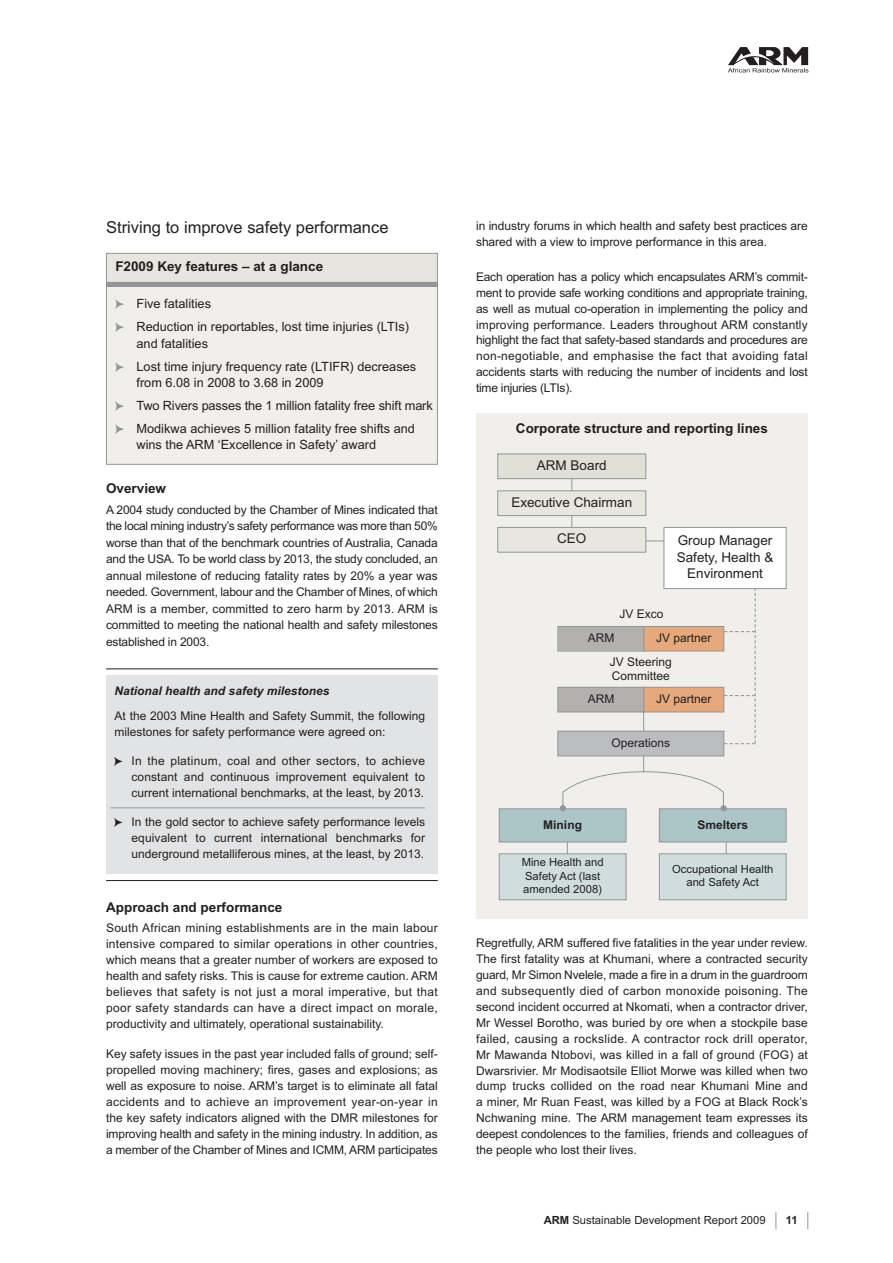
<style>
.page{position:relative;width:893px;height:1263px;background:#fff}
.page>*{position:absolute;margin:0;border:0;box-sizing:border-box;transform-origin:0 0}
.t1{font:16.5px "Arial";color:#231f20}
.t2{font:700 13.5px "Arial";color:#231f20}
.t3{font:13.5px/16.5px "Arial";color:#231f20;text-align:center}
.t4{font:12.75px/23px "Arial";color:#231f20}
.t5{font:12px/15.9px "Arial";color:#231f20;text-align:justify}
.t6{font:italic 700 12px "Arial";color:#231f20}
.t7{font:700 12px "Arial";color:#231f20}
.t8{font:11.25px/13.5px "Arial";color:#231f20}
.t9{font:700 11.25px "Arial";color:#231f20}
.s1{font-family:"Pointers";color:#939598}
.s2{font-family:"Pointers"}
.s3{font-weight:700}
</style>
<div class="page">
<svg style="left:728px;top:47px;width:80px;height:25px"></svg>
<svg style="left:807px;top:1212px;width:1px;height:17px"></svg>
<svg style="left:775px;top:1212px;width:1px;height:17px"></svg>
<div style="left:107px;top:287px;width:330px;height:177px;background:#f0efeb"></div>
<div style="left:106px;top:286px;width:332px;height:179px;border:1px solid #939598"></div>
<div style="left:107px;top:254px;width:330px;height:28px;background:#e6e5de"></div>
<div style="left:106px;top:253px;width:332px;height:30px;border:1px solid #939598"></div>
<hr style="left:106px;top:283px;width:332px;height:4px;background:#939598">
<div style="left:106px;top:675px;width:332px;height:199px;background:#e2e3e4"></div>
<hr style="left:110px;top:807px;width:315px;height:1px;background:#939598">
<hr style="left:106px;top:669px;width:332px;height:1px;background:#231f20">
<hr style="left:106px;top:880px;width:332px;height:1px;background:#231f20">
<div style="left:476px;top:413px;width:332px;height:506px;background:#f0efeb"></div>
<hr style="left:643px;top:697px;width:1px;height:75px;background:#939598">
<hr style="left:571px;top:468px;width:1px;height:74px;background:#939598">
<hr style="left:726px;top:832px;width:1px;height:49px;background:#939598">
<hr style="left:567px;top:832px;width:1px;height:49px;background:#939598">
<div style="left:500px;top:809px;width:126px;height:33px;background:#acc5c6"></div>
<div style="left:499px;top:808px;width:127px;height:34px;border:1px solid #939598"></div>
<div style="left:660px;top:809px;width:126px;height:33px;background:#acc5c6"></div>
<div style="left:659px;top:808px;width:127px;height:34px;border:1px solid #939598"></div>
<svg style="left:560px;top:771px;width:164px;height:40px"></svg>
<div style="left:720px;top:805px;width:7px;height:6px;background:#939598;border-radius:50%"></div>
<div style="left:498px;top:491px;width:147px;height:24px;background:#e7e7e0"></div>
<div style="left:497px;top:490px;width:149px;height:26px;border:1px solid #939598"></div>
<div style="left:498px;top:454px;width:147px;height:24px;background:#e1e0d6"></div>
<div style="left:497px;top:454px;width:149px;height:25px;border:1px solid #939598"></div>
<div style="left:500px;top:854px;width:126px;height:45px;background:#d0ddde"></div>
<div style="left:499px;top:853px;width:127px;height:47px;border:1px solid #939598"></div>
<div style="left:660px;top:854px;width:126px;height:45px;background:#d0ddde"></div>
<div style="left:659px;top:853px;width:127px;height:47px;border:1px solid #939598"></div>
<hr style="left:632px;top:541px;width:33px;height:1px;background:#939598">
<div style="left:498px;top:528px;width:147px;height:24px;background:#e7e7e0"></div>
<div style="left:497px;top:527px;width:149px;height:26px;border:1px solid #939598"></div>
<svg style="left:724px;top:589px;width:32px;height:155px"></svg>
<div style="left:558px;top:732px;width:165px;height:24px;background:#bbbdc0"></div>
<div style="left:557px;top:731px;width:167px;height:25px;border:1px solid #939598"></div>
<div style="left:558px;top:688px;width:86px;height:24px;background:#b2b1b0"></div>
<div style="left:557px;top:687px;width:87px;height:25px;border:1px solid #939598"></div>
<div style="left:644px;top:688px;width:79px;height:24px;background:#e5a97b"></div>
<div style="left:643px;top:687px;width:81px;height:25px;border:1px solid #939598"></div>
<div style="left:558px;top:627px;width:86px;height:24px;background:#b2b1b0"></div>
<div style="left:557px;top:626px;width:88px;height:25px;border:1px solid #939598"></div>
<div style="left:644px;top:627px;width:79px;height:24px;background:#e5a97b"></div>
<div style="left:643px;top:626px;width:81px;height:25px;border:1px solid #939598"></div>
<div style="left:664px;top:528px;width:122px;height:60px;background:#fff"></div>
<div style="left:663px;top:527px;width:123px;height:62px;border:1px solid #939598"></div>
<h1 class="t1" style="left:106px;top:221px;width:284px">Striving to improve safety performance</h1>
<p class="t2" style="left:115px;top:262px;width:209px">F2009 Key features – at a glance</p>
<p class="t4" style="left:115px;top:294px;width:295px"><span class="s1">C</span> Five fatalities<br><span class="s1">C</span> Reduction in reportables, lost time injuries (LTIs)</p>
<p class="t4" style="left:115px;top:333px;width:302px;text-indent:21px">and fatalities<br><span class="s1">C</span> Lost time injury frequency rate (LTIFR) decreases</p>
<p class="t4" style="left:115px;top:372px;width:319px;text-indent:21px">from 6.08 in 2008 to 3.68 in 2009<br><span class="s1">C</span> Two Rivers passes the 1 million fatality free shift mark<br><span class="s1">C</span> Modikwa achieves 5 million fatality free shifts and</p>
<p class="t4" style="left:136px;top:435px;width:241px">wins the ARM ‘Excellence in Safety’ award</p>
<p class="t2" style="left:106px;top:483px;width:62px">Overview</p>
<p class="t5" style="left:106px;top:502px;width:333px;line-height:16.5px">A 2004 study conducted by the Chamber of Mines indicated that the local mining industry’s safety performance was more than 50% worse than that of the benchmark countries of Australia, Canada and the USA. To be world class by 2013, the study concluded, an annual milestone of reducing fatality rates by 20% a year was needed. Government, labour and the Chamber of Mines, of which ARM is a member, committed to zero harm by 2013. ARM is committed to meeting the national health and safety milestones established in 2003.</p>
<p class="t6" style="left:115px;top:687px;width:216px">National health and safety milestones</p>
<p class="t5" style="left:115px;top:709px;width:312px">At the 2003 Mine Health and Safety Summit, the following milestones for safety performance were agreed on:</p>
<p class="t5" style="left:131px;top:754px;width:295px;text-indent:-17px"><span class="s2">C</span> In the platinum, coal and other sectors, to achieve constant and continuous improvement equivalent to current international benchmarks, at the least, by 2013.</p>
<p class="t5" style="left:131px;top:815px;width:295px;text-indent:-17px"><span class="s2">C</span> In the gold sector to achieve safety performance levels equivalent to current international benchmarks for underground metalliferous mines, at the least, by 2013.</p>
<p class="t2" style="left:106px;top:902px;width:178px">Approach and performance</p>
<p class="t5" style="left:106px;top:921px;width:333px">South African mining establishments are in the main labour intensive compared to similar operations in other countries, which means that a greater number of workers are exposed to health and safety risks. This is cause for extreme caution. ARM believes that safety is not just a moral imperative, but that poor safety standards can have a direct impact on morale, productivity and ultimately, operational sustainability.</p>
<p class="t5" style="left:106px;top:1047px;width:333px">Key safety issues in the past year included falls of ground; self&shy;propelled moving machinery; fires, gases and explosions; as well as exposure to noise. ARM’s target is to eliminate all fatal accidents and to achieve an improvement year-on-year in the key safety indicators aligned with the DMR milestones for improving health and safety in the mining industry. In addition, as a member of the Chamber of Mines and ICMM, ARM participates</p>
<p class="t5" style="left:476px;top:219px;width:333px">in industry forums in which health and safety best practices are shared with a view to improve performance in this area.</p>
<p class="t5" style="left:476px;top:270px;width:333px">Each operation has a policy which encapsulates ARM’s commit&shy;ment to provide safe working conditions and appropriate training, as well as mutual co-operation in implementing the policy and improving performance. Leaders throughout ARM constantly highlight the fact that safety-based standards and procedures are non-negotiable, and emphasise the fact that avoiding fatal accidents starts with reducing the number of incidents and lost time injuries (LTIs).</p>
<p class="t2" style="left:516px;top:423px;width:254px">Corporate structure and reporting lines</p>
<p class="t3" style="left:537px;top:458px;width:71px">ARM Board</p>
<p class="t3" style="left:511px;top:495px;width:122px">Executive Chairman</p>
<p class="t3" style="left:557px;top:532px;width:31px">CEO</p>
<p class="t5" style="left:619px;top:607px;width:46px">JV Exco</p>
<p class="t3" style="left:677px;top:533px;width:98px">Group Manager<br>Safety, Health &amp;<br>Environment</p>
<p class="t5" style="left:588px;top:631px;width:28px">ARM</p>
<p class="t5" style="left:656px;top:631px;width:57px">JV partner</p>
<p class="t5" style="left:610px;top:657px;width:64px;line-height:13.5px">JV Steering<br>Committee</p>
<p class="t5" style="left:588px;top:692px;width:28px">ARM</p>
<p class="t5" style="left:656px;top:692px;width:57px">JV partner</p>
<p class="t5" style="left:611px;top:736px;width:60px">Operations</p>
<p class="t7" style="left:543px;top:820px;width:40px">Mining</p>
<p class="t7" style="left:697px;top:820px;width:52px">Smelters</p>
<p class="t8" style="left:522px;top:857px;width:83px">Mine Health and<br>Safety Act (last amended 2008)</p>
<p class="t8" style="left:672px;top:863px;width:103px;text-align:center">Occupational Health and Safety Act</p>
<p class="t5" style="left:476px;top:936px;width:333px">Regretfully, ARM suffered five fatalities in the year under review.<br>The first fatality was at Khumani, where a contracted security guard, Mr Simon Nvelele, made a fire in a drum in the guardroom and subsequently died of carbon monoxide poisoning. The second incident occurred at Nkomati, when a contractor driver, Mr Wessel Borotho, was buried by ore when a stockpile base failed, causing a rockslide. A contractor rock drill operator, Mr Mawanda Ntobovi, was killed in a fall of ground (FOG) at Dwarsrivier. Mr Modisaotsile Elliot Morwe was killed when two dump trucks collided on the road near Khumani Mine and a miner, Mr Ruan Feast, was killed by a FOG at Black Rock’s Nchwaning mine. The ARM management team expresses its deepest condolences to the families, friends and colleagues of the people who lost their lives.</p>
<p class="t8" style="left:544px;top:1215px;width:223px"><span class="s3">ARM</span> Sustainable Development Report 2009</p>
<p class="t9" style="left:786px;top:1216px;width:13px">11</p>
</div>
